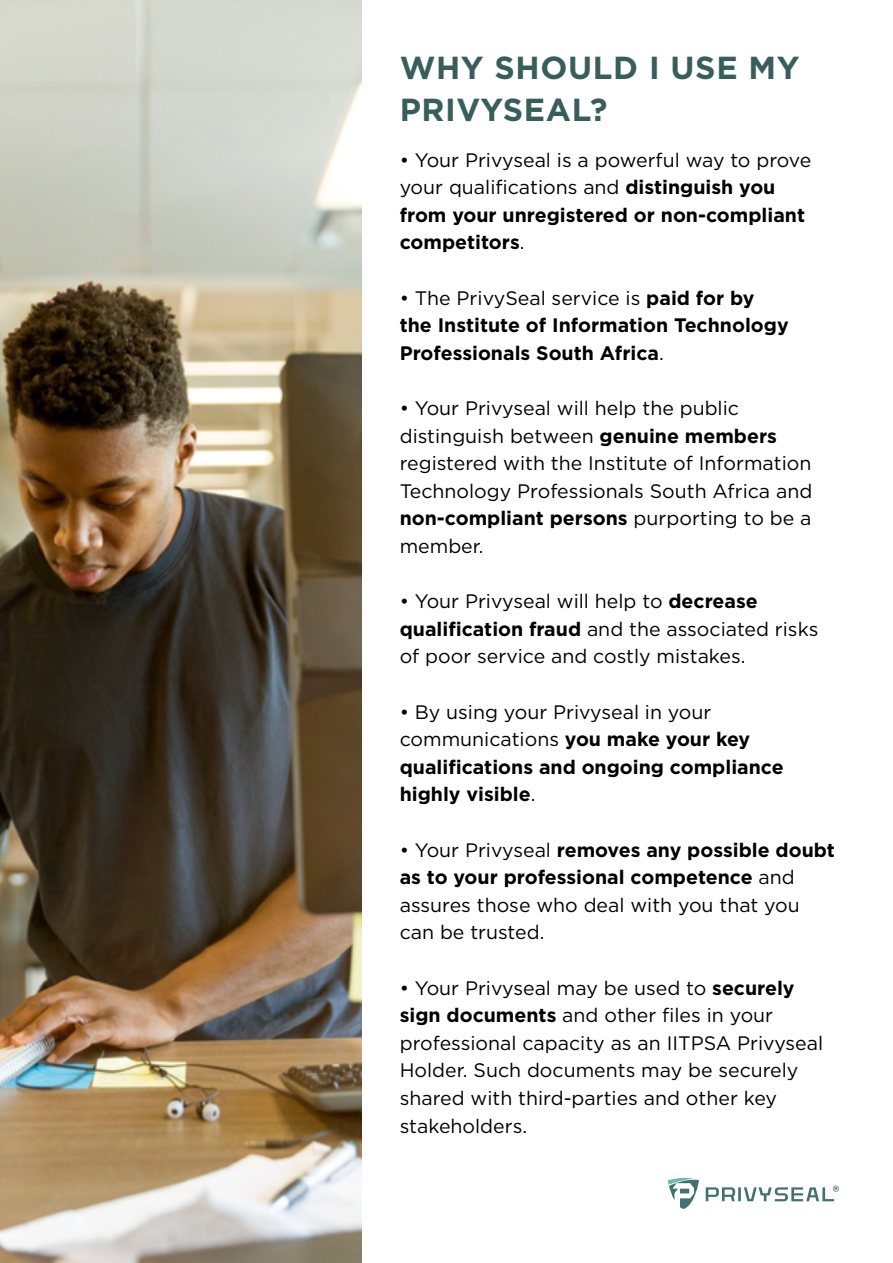
<style>
.page{position:relative;width:893px;height:1263px;background:#fff}
.page>*{position:absolute;margin:0;border:0;box-sizing:border-box;transform-origin:0 0}
.t1{font:700 31.8px/41.2px "Gotham";letter-spacing:.02em;color:#385e5c}
.t2{font:19.5px/27.6px "Gotham";color:#000}
.t3{font:700 19.5px/27.6px "Gotham";color:#000}
.s1{font-weight:400}
.s2{font-weight:700}
</style>
<div class="page">
<img style="left:0;top:0;width:361px;height:1263px">
<hr style="left:738px;top:1187px;width:3px;height:14px;background:#447170">
<svg style="left:744px;top:1185px;width:95px;height:16px"></svg>
<svg style="left:706px;top:1187px;width:29px;height:14px"></svg>
<svg style="left:668px;top:1177px;width:31px;height:32px"></svg>
<h1 class="t1" style="left:400px;top:47px;width:401px">WHY SHOULD I USE MY<br>PRIVYSEAL?</h1>
<p class="t3" style="left:400px;top:146px;width:413px"><span class="s1">• Your Privyseal is a powerful way to prove your qualifications and</span> distinguish you from your unregistered or non-compliant competitors<span class="s1">.</span></p>
<p class="t3" style="left:400px;top:284px;width:390px"><span class="s1">• The PrivySeal service is</span> paid for by the Institute of Information Technology<br>Professionals South Africa<span class="s1">.</span></p>
<p class="t2" style="left:400px;top:394px;width:414px">• Your Privyseal will help the public distinguish between <span class="s2">genuine members </span>registered with the Institute of Information Technology Professionals South Africa and <span class="s2">non-compliant persons</span> purporting to be a member.</p>
<p class="t2" style="left:400px;top:587px;width:420px">• Your Privyseal will help to <span class="s2">decrease qualification fraud</span> and the associated risks of poor service and costly mistakes.</p>
<p class="t3" style="left:400px;top:698px;width:385px"><span class="s1">• By using your Privyseal in your communications</span> you make your key qualifications and ongoing compliance highly visible<span class="s1">.</span></p>
<p class="t2" style="left:400px;top:835px;width:437px">• Your Privyseal <span class="s2">removes any possible doubt as to your professional competence</span> and assures those who deal with you that you can be trusted.</p>
<p class="t2" style="left:400px;top:973px;width:425px">• Your Privyseal may be used to <span class="s2">securely sign documents</span> and other files in your professional capacity as an IITPSA Privyseal Holder. Such documents may be securely shared with third-parties and other key stakeholders.</p>
</div>
